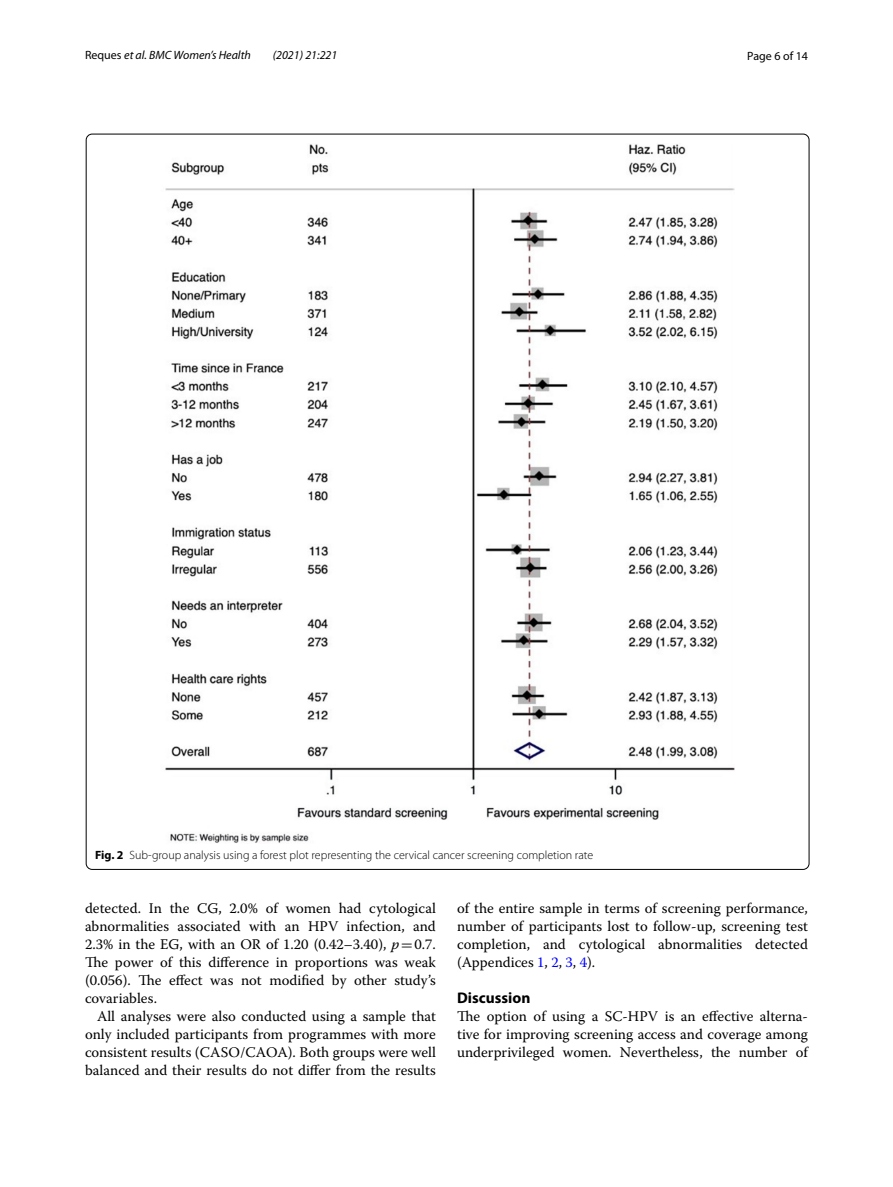
<style>
.page{position:relative;width:893px;height:1187px;background:#fff}
.page>*{position:absolute;margin:0;border:0;box-sizing:border-box;transform-origin:0 0}
.t1{font:700 15.45px "Myriad Pro";color:#000}
.t2{font:14.7px/18px "Warnock Pro";color:#000;text-align:justify}
.t3{font:300 12px "Myriad Pro";color:#000}
.t4{font:italic 12px "Myriad Pro";color:#000}
.t5{font:12px "Myriad Pro";color:#000}
.s1{font-style:normal}
.s2{font-weight:700}
.s3{font-style:italic}
.s4{font-family:"MTSY"}
.s5{color:#00f}
</style>
<div class="page">
<img style="left:165px;top:144px;width:570px;height:699px">
<p class="t4" style="left:85px;top:48px;width:167px"><span class="s1">Reques</span> et al. BMC Women’s Health</p>
<p class="t4" style="left:273px;top:48px;width:66px">(2021) 21:221</p>
<p class="t5" style="left:747px;top:48px;width:62px">Page 6 of 14</p>
<p class="t3" style="left:95px;top:848px;width:500px"><span class="s2">Fig. 2</span> Sub-group analysis using a forest plot representing the cervical cancer screening completion rate</p>
<p class="t2" style="left:85px;top:898px;width:352px">detected. In the CG, 2.0% of women had cytological abnormalities associated with an HPV infection, and 2.3% in the EG, with an OR of 1.20 (0.42–3.40), <span class="s3">p</span><span class="s4">=</span>0.7.<br>The power of this difference in proportions was weak (0.056). The effect was not modified by other study’s covariables.</p>
<p class="t2" style="left:85px;top:1006px;width:352px;text-indent:12px">All analyses were also conducted using a sample that only included participants from programmes with more consistent results (CASO/CAOA). Both groups were well balanced and their results do not differ from the results</p>
<p class="t2" style="left:457px;top:898px;width:352px">of the entire sample in terms of screening performance, number of participants lost to follow-up, screening test completion, and cytological abnormalities detected (Appendices <span class="s5">1</span>, <span class="s5">2</span>, <span class="s5">3</span>, <span class="s5">4</span>).</p>
<p class="t1" style="left:457px;top:987px;width:75px">Discussion</p>
<p class="t2" style="left:457px;top:1006px;width:352px">The option of using a SC-HPV is an effective alterna&shy;tive for improving screening access and coverage among underprivileged women. Nevertheless, the number of</p>
</div>
